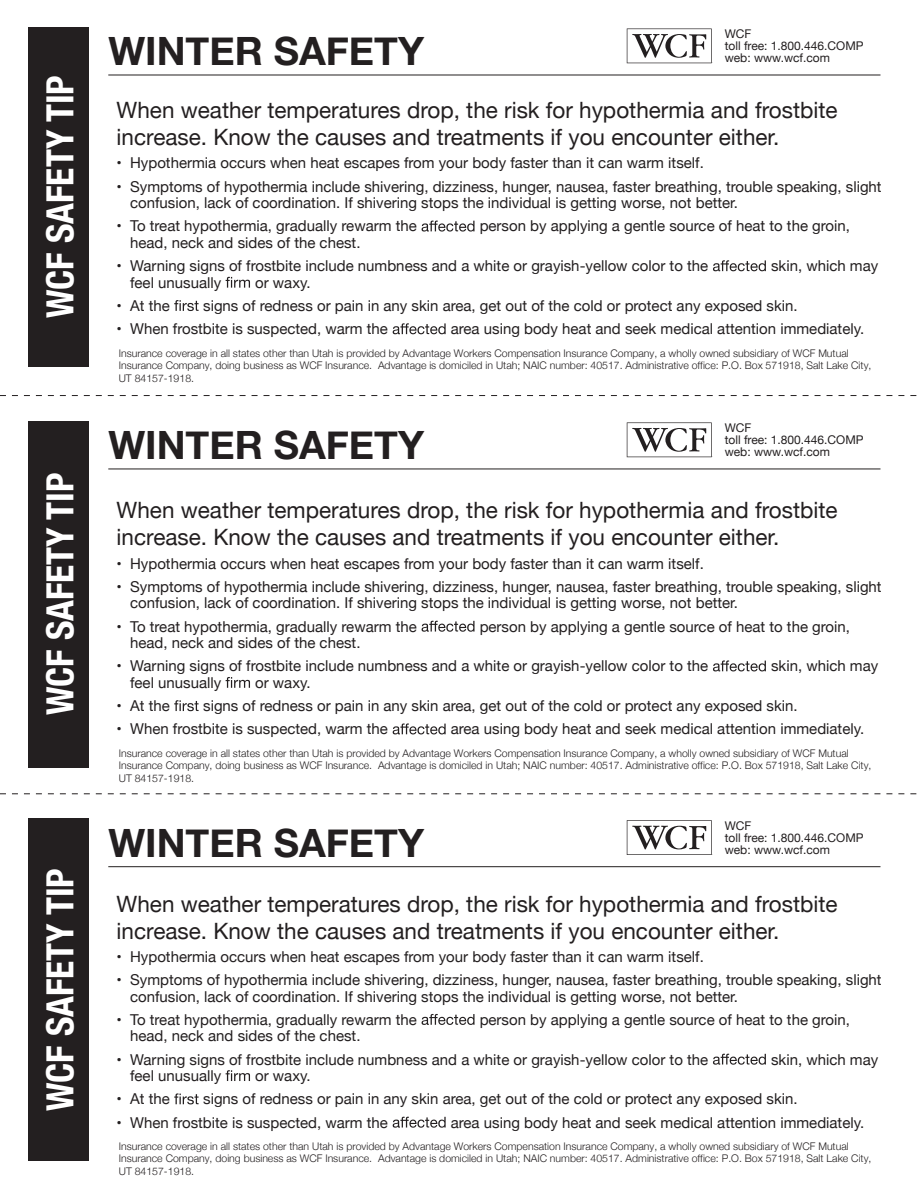
<style>
.page{position:relative;width:918px;height:1188px;background:#fff}
.page>*{position:absolute;margin:0;border:0;box-sizing:border-box;transform-origin:0 0}
.t1{font:700 39px "Helvetica Neue";color:#231f20}
.t2{font:700 condensed 37.5px "Helvetica Neue";color:#fff}
.t3{font:22.5px/27px "Helvetica Neue";color:#231f20}
.t4{font:15px/16.5px "Helvetica Neue";color:#231f20}
.t5{font:12px/12px "Helvetica Neue";color:#231f20}
.t6{font:300 10.5px/12.6px "Helvetica Neue";color:#231f20}
</style>
<div class="page">
<svg style="left:0;top:395px;width:917px;height:1px"></svg>
<svg style="left:0;top:793px;width:917px;height:1px"></svg>
<svg style="left:422px;top:221px;width:53px;height:11px"></svg>
<svg style="left:713px;top:260px;width:53px;height:11px"></svg>
<svg style="left:226px;top:277px;width:24px;height:11px"></svg>
<svg style="left:174px;top:300px;width:25px;height:11px"></svg>
<svg style="left:393px;top:323px;width:53px;height:11px"></svg>
<svg style="left:422px;top:621px;width:53px;height:11px"></svg>
<svg style="left:713px;top:660px;width:53px;height:11px"></svg>
<svg style="left:226px;top:677px;width:24px;height:11px"></svg>
<svg style="left:174px;top:700px;width:25px;height:11px"></svg>
<svg style="left:393px;top:723px;width:53px;height:11px"></svg>
<svg style="left:422px;top:1014px;width:53px;height:11px"></svg>
<svg style="left:713px;top:1054px;width:53px;height:11px"></svg>
<svg style="left:226px;top:1070px;width:24px;height:11px"></svg>
<svg style="left:174px;top:1093px;width:25px;height:11px"></svg>
<svg style="left:393px;top:1117px;width:53px;height:11px"></svg>
<div style="left:28px;top:27px;width:61px;height:339px;background:#231f20"></div>
<div style="left:28px;top:819px;width:61px;height:342px;background:#231f20"></div>
<div style="left:28px;top:421px;width:61px;height:346px;background:#231f20"></div>
<hr style="left:108px;top:75px;width:773px;height:1px;background:#231f20">
<hr style="left:108px;top:866px;width:773px;height:1px;background:#231f20">
<hr style="left:108px;top:469px;width:773px;height:1px;background:#231f20">
<svg style="left:627px;top:29px;width:85px;height:34px"></svg>
<svg style="left:627px;top:820px;width:85px;height:35px"></svg>
<svg style="left:627px;top:422px;width:85px;height:35px"></svg>
<h2 class="t2" style="left:29px;top:318px;width:245px;rotate:-90deg">WCF SAFETY TIP</h2>
<h2 class="t2" style="left:29px;top:715px;width:244px;rotate:-90deg">WCF SAFETY TIP</h2>
<h2 class="t2" style="left:29px;top:1111px;width:244px;rotate:-90deg">WCF SAFETY TIP</h2>
<h1 class="t1" style="left:108px;top:21px;width:317px">WINTER SAFETY</h1>
<p class="t5" style="left:725px;top:29px;width:140px">WCF<br>toll free: 1.800.446.COMP web: www.wcf.com</p>
<h3 class="t3" style="left:117px;top:98px;width:723px">When weather temperatures drop, the risk for hypothermia and frostbite increase. Know the causes and treatments if you encounter either.</h3>
<p class="t4" style="left:117px;top:156px;width:589px">• Hypothermia occurs when heat escapes from your body faster than it can warm itself.</p>
<p class="t4" style="left:130px;top:179px;width:753px;text-indent:-14px">• Symptoms of hypothermia include shivering, dizziness, hunger, nausea, faster breathing, trouble speaking, slight confusion, lack of coordination. If shivering stops the individual is getting worse, not better.</p>
<p class="t4" style="left:117px;top:219px;width:302px">• To treat hypothermia, gradually rewarm the</p>
<p class="t4" style="left:480px;top:219px;width:372px">person by applying a gentle source of heat to the groin,</p>
<p class="t4" style="left:130px;top:235px;width:232px">head, neck and sides of the chest.</p>
<p class="t4" style="left:117px;top:258px;width:593px">• Warning signs of frostbite include numbness and a white or grayish-yellow color to the</p>
<p class="t4" style="left:771px;top:258px;width:109px">skin, which may</p>
<p class="t4" style="left:130px;top:275px;width:93px">feel unusually</p>
<p class="t4" style="left:255px;top:275px;width:57px">or waxy.</p>
<p class="t4" style="left:117px;top:298px;width:55px">• At the</p>
<p class="t4" style="left:203px;top:298px;width:596px">signs of redness or pain in any skin area, get out of the cold or protect any exposed skin.</p>
<p class="t4" style="left:117px;top:321px;width:273px">• When frostbite is suspected, warm the</p>
<p class="t4" style="left:451px;top:321px;width:415px">area using body heat and seek medical attention immediately.</p>
<p class="t6" style="left:119px;top:346px;width:754px">Insurance coverage in all states other than Utah is provided by Advantage Workers Compensation Insurance Company, a wholly owned subsidiary of WCF Mutual<br>Insurance Company, doing business as WCF Insurance. Advantage is domiciled in Utah; NAIC number: 40517. Administrative office: P.O. Box 571918, Salt Lake City,<br>UT 84157-1918.</p>
<h1 class="t1" style="left:108px;top:414px;width:317px">WINTER SAFETY</h1>
<p class="t5" style="left:725px;top:423px;width:140px">WCF<br>toll free: 1.800.446.COMP web: www.wcf.com</p>
<h3 class="t3" style="left:117px;top:498px;width:723px">When weather temperatures drop, the risk for hypothermia and frostbite increase. Know the causes and treatments if you encounter either.</h3>
<p class="t4" style="left:117px;top:556px;width:589px">• Hypothermia occurs when heat escapes from your body faster than it can warm itself.</p>
<p class="t4" style="left:130px;top:579px;width:753px;text-indent:-14px">• Symptoms of hypothermia include shivering, dizziness, hunger, nausea, faster breathing, trouble speaking, slight confusion, lack of coordination. If shivering stops the individual is getting worse, not better.</p>
<p class="t4" style="left:117px;top:619px;width:302px">• To treat hypothermia, gradually rewarm the</p>
<p class="t4" style="left:480px;top:619px;width:372px">person by applying a gentle source of heat to the groin,</p>
<p class="t4" style="left:130px;top:635px;width:232px">head, neck and sides of the chest.</p>
<p class="t4" style="left:117px;top:659px;width:593px">• Warning signs of frostbite include numbness and a white or grayish-yellow color to the</p>
<p class="t4" style="left:771px;top:659px;width:109px">skin, which may</p>
<p class="t4" style="left:130px;top:675px;width:93px">feel unusually</p>
<p class="t4" style="left:255px;top:675px;width:57px">or waxy.</p>
<p class="t4" style="left:117px;top:698px;width:55px">• At the</p>
<p class="t4" style="left:203px;top:698px;width:596px">signs of redness or pain in any skin area, get out of the cold or protect any exposed skin.</p>
<p class="t4" style="left:117px;top:722px;width:273px">• When frostbite is suspected, warm the</p>
<p class="t4" style="left:451px;top:722px;width:415px">area using body heat and seek medical attention immediately.</p>
<p class="t6" style="left:119px;top:746px;width:754px">Insurance coverage in all states other than Utah is provided by Advantage Workers Compensation Insurance Company, a wholly owned subsidiary of WCF Mutual<br>Insurance Company, doing business as WCF Insurance. Advantage is domiciled in Utah; NAIC number: 40517. Administrative office: P.O. Box 571918, Salt Lake City,<br>UT 84157-1918.</p>
<h1 class="t1" style="left:108px;top:812px;width:317px">WINTER SAFETY</h1>
<p class="t5" style="left:725px;top:821px;width:140px">WCF<br>toll free: 1.800.446.COMP web: www.wcf.com</p>
<h3 class="t3" style="left:117px;top:891px;width:723px">When weather temperatures drop, the risk for hypothermia and frostbite increase. Know the causes and treatments if you encounter either.</h3>
<p class="t4" style="left:117px;top:949px;width:589px">• Hypothermia occurs when heat escapes from your body faster than it can warm itself.</p>
<p class="t4" style="left:130px;top:972px;width:753px;text-indent:-14px">• Symptoms of hypothermia include shivering, dizziness, hunger, nausea, faster breathing, trouble speaking, slight confusion, lack of coordination. If shivering stops the individual is getting worse, not better.</p>
<p class="t4" style="left:117px;top:1012px;width:302px">• To treat hypothermia, gradually rewarm the</p>
<p class="t4" style="left:480px;top:1012px;width:372px">person by applying a gentle source of heat to the groin,</p>
<p class="t4" style="left:130px;top:1029px;width:232px">head, neck and sides of the chest.</p>
<p class="t4" style="left:117px;top:1052px;width:593px">• Warning signs of frostbite include numbness and a white or grayish-yellow color to the</p>
<p class="t4" style="left:771px;top:1052px;width:109px">skin, which may</p>
<p class="t4" style="left:130px;top:1068px;width:93px">feel unusually</p>
<p class="t4" style="left:255px;top:1068px;width:57px">or waxy.</p>
<p class="t4" style="left:117px;top:1092px;width:55px">• At the</p>
<p class="t4" style="left:203px;top:1092px;width:596px">signs of redness or pain in any skin area, get out of the cold or protect any exposed skin.</p>
<p class="t4" style="left:117px;top:1115px;width:273px">• When frostbite is suspected, warm the</p>
<p class="t4" style="left:451px;top:1115px;width:415px">area using body heat and seek medical attention immediately.</p>
<p class="t6" style="left:119px;top:1139px;width:754px">Insurance coverage in all states other than Utah is provided by Advantage Workers Compensation Insurance Company, a wholly owned subsidiary of WCF Mutual<br>Insurance Company, doing business as WCF Insurance. Advantage is domiciled in Utah; NAIC number: 40517. Administrative office: P.O. Box 571918, Salt Lake City,<br>UT 84157-1918.</p>
</div>
